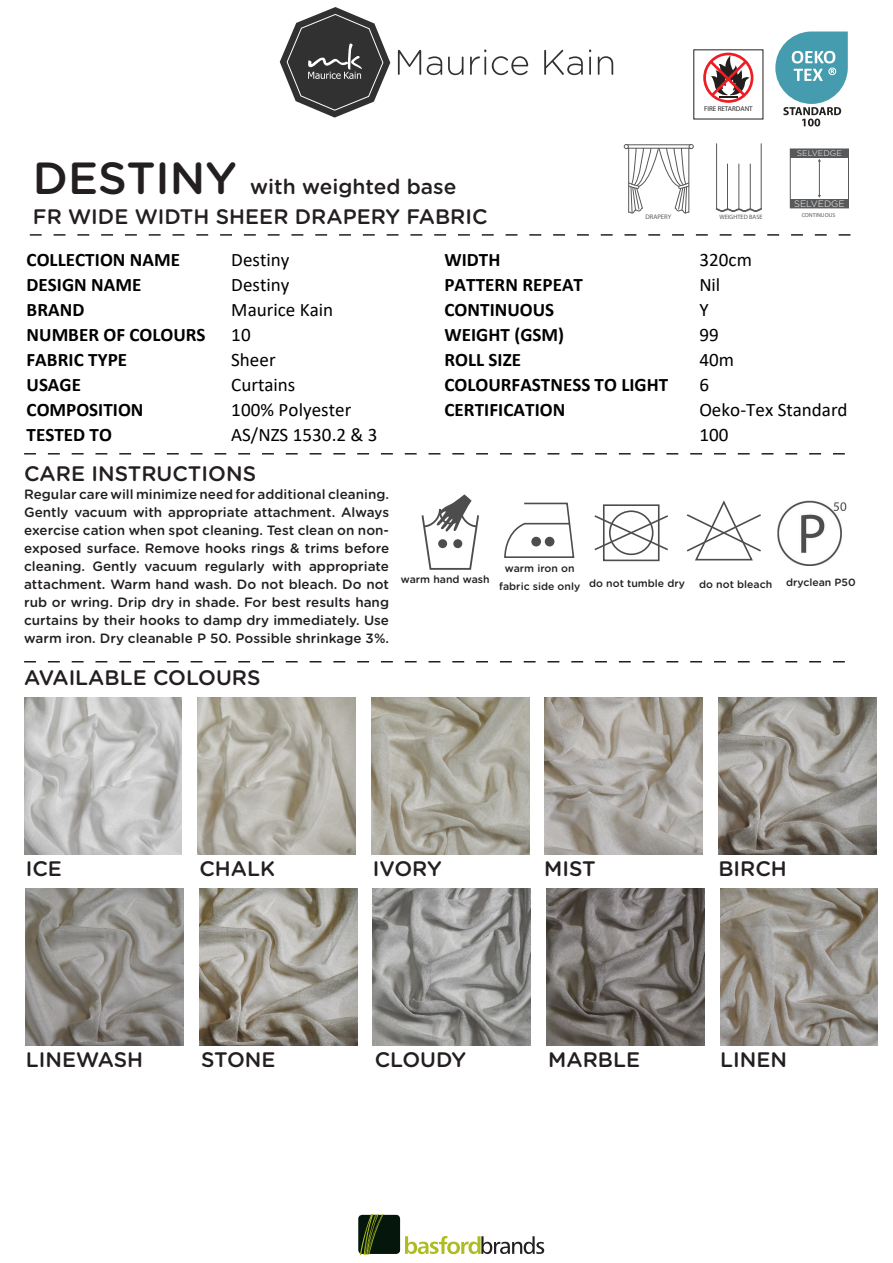
<style>
.page{position:relative;width:893px;height:1263px;background:#fff}
.page>*{position:absolute;margin:0;border:0;box-sizing:border-box;transform-origin:0 0}
.t1{font:500 21px "Gotham Rounded";color:#231f20}
.t2{font:700 19.05px "Calibri";color:#000}
.t3{font:19.05px/25px "Calibri";color:#000}
.t4{font:500 13.5px/18px "Gotham Rounded";color:#231f20;text-align:justify}
.t5{font:500 10.5px/18px "Gotham Rounded";color:#231f20;text-align:center}
.t6{font:300 9.3px "Gotham Rounded";color:#fff}
.t7{font:300 8.25px "Gotham Rounded";color:#fff}
.t8{font:6.9px "Myriad Pro";color:#231f20}
.t9{font:6.6px "Myriad Pro";color:#58595b}
.t10{font:6.3px "Myriad Pro";color:#58595b}
.t11{font:5.85px "Myriad Pro";color:#58595b}
.s1{font-size:45px}
</style>
<div class="page">
<svg style="left:30px;top:234px;width:820px;height:2px"></svg>
<svg style="left:24px;top:453px;width:821px;height:1px"></svg>
<svg style="left:504px;top:502px;width:71px;height:56px"></svg>
<svg style="left:594px;top:514px;width:74px;height:38px"></svg>
<div style="left:603px;top:504px;width:56px;height:57px;border:2px solid #4d4d4d"></div>
<div style="left:609px;top:510px;width:44px;height:45px;border:2px solid #4d4d4d;border-radius:50%"></div>
<svg style="left:687px;top:502px;width:74px;height:59px"></svg>
<img style="left:777px;top:500px;width:70px;height:65px">
<svg style="left:421px;top:494px;width:58px;height:76px"></svg>
<img style="left:24px;top:697px;width:158px;height:157px">
<img style="left:198px;top:697px;width:157px;height:157px">
<img style="left:371px;top:697px;width:158px;height:157px">
<img style="left:545px;top:697px;width:158px;height:157px">
<img style="left:718px;top:697px;width:158px;height:157px">
<svg style="left:24px;top:661px;width:821px;height:1px"></svg>
<div style="left:358px;top:1215px;width:42px;height:39px;background:#05170c;border-radius:4px"></div>
<img style="left:360px;top:1215px;width:23px;height:39px">
<svg style="left:405px;top:1236px;width:139px;height:18px"></svg>
<img style="left:26px;top:889px;width:158px;height:157px">
<img style="left:199px;top:889px;width:158px;height:157px">
<img style="left:373px;top:889px;width:158px;height:157px">
<img style="left:547px;top:889px;width:157px;height:157px">
<img style="left:720px;top:889px;width:158px;height:157px">
<svg style="left:280px;top:7px;width:110px;height:111px"></svg>
<svg style="left:398px;top:50px;width:23px;height:25px"></svg>
<svg style="left:427px;top:56px;width:15px;height:19px"></svg>
<svg style="left:448px;top:57px;width:15px;height:18px"></svg>
<svg style="left:470px;top:49px;width:16px;height:26px"></svg>
<svg style="left:492px;top:56px;width:36px;height:19px"></svg>
<svg style="left:544px;top:50px;width:39px;height:25px"></svg>
<svg style="left:589px;top:49px;width:2px;height:26px"></svg>
<svg style="left:598px;top:56px;width:15px;height:19px"></svg>
<div style="left:790px;top:149px;width:59px;height:59px;border:1px solid #585a5c"></div>
<div style="left:790px;top:149px;width:58px;height:9px;background:#58595b"></div>
<div style="left:790px;top:199px;width:58px;height:9px;background:#58595b"></div>
<hr style="left:819px;top:161px;width:1px;height:34px;background:#585a5c">
<svg style="left:624px;top:144px;width:70px;height:70px"></svg>
<div style="left:703px;top:53px;width:50px;height:50px;border:3px solid #ee1d23;border-radius:50%"></div>
<svg style="left:707px;top:55px;width:42px;height:44px"></svg>
<svg style="left:775px;top:32px;width:73px;height:94px"></svg>
<svg style="left:715px;top:144px;width:47px;height:68px"></svg>
<hr style="left:750px;top:164px;width:1px;height:45px;background:#58595b">
<hr style="left:739px;top:164px;width:1px;height:45px;background:#58595b">
<hr style="left:727px;top:164px;width:1px;height:45px;background:#58595b">
<p class="t8" style="left:704px;top:105px;width:50px">FIRE RETARDANT</p>
<p class="t7" style="left:797px;top:148px;width:46px">SELVEDGE</p>
<p class="t1" style="left:33px;top:172px;width:425px"><span class="s1">DESTINY</span> with weighted base</p>
<p class="t1" style="left:33px;top:202px;width:456px">FR WIDE WIDTH SHEER DRAPERY FABRIC</p>
<p class="t2" style="left:27px;top:246px;width:155px">COLLECTION NAME</p>
<p class="t3" style="left:231px;top:246px;width:60px">Destiny</p>
<p class="t2" style="left:444px;top:246px;width:58px">WIDTH</p>
<p class="t3" style="left:699px;top:246px;width:54px">320cm</p>
<p class="t2" style="left:27px;top:271px;width:116px">DESIGN NAME</p>
<p class="t3" style="left:231px;top:272px;width:60px">Destiny</p>
<p class="t2" style="left:444px;top:271px;width:140px">PATTERN REPEAT</p>
<p class="t3" style="left:699px;top:272px;width:22px">Nil</p>
<p class="t2" style="left:27px;top:296px;width:59px">BRAND</p>
<p class="t3" style="left:231px;top:297px;width:103px">Maurice Kain</p>
<p class="t2" style="left:444px;top:296px;width:111px">CONTINUOUS</p>
<p class="t3" style="left:699px;top:297px;width:11px">Y</p>
<p class="t2" style="left:27px;top:321px;width:181px">NUMBER OF COLOURS</p>
<p class="t3" style="left:231px;top:322px;width:21px">10</p>
<p class="t2" style="left:444px;top:321px;width:121px">WEIGHT (GSM)</p>
<p class="t3" style="left:699px;top:322px;width:21px">99</p>
<p class="t2" style="left:27px;top:346px;width:102px">FABRIC TYPE</p>
<p class="t3" style="left:231px;top:347px;width:46px">Sheer</p>
<p class="t2" style="left:444px;top:346px;width:78px">ROLL SIZE</p>
<p class="t3" style="left:699px;top:347px;width:36px">40m</p>
<p class="t2" style="left:27px;top:371px;width:56px">USAGE</p>
<p class="t3" style="left:231px;top:372px;width:66px">Curtains</p>
<p class="t2" style="left:444px;top:371px;width:225px">COLOURFASTNESS TO LIGHT</p>
<p class="t3" style="left:699px;top:372px;width:11px">6</p>
<p class="t2" style="left:27px;top:396px;width:118px">COMPOSITION</p>
<p class="t3" style="left:231px;top:396px;width:122px">100% Polyester</p>
<p class="t2" style="left:444px;top:396px;width:122px">CERTIFICATION</p>
<p class="t2" style="left:27px;top:422px;width:87px">TESTED TO</p>
<p class="t3" style="left:231px;top:422px;width:148px">AS/NZS 1530.2 &amp; 3</p>
<p class="t6" style="left:794px;top:198px;width:52px">SELVEDGE</p>
<p class="t11" style="left:802px;top:211px;width:35px">CONTINUOUS</p>
<p class="t9" style="left:645px;top:213px;width:27px">DRAPERY</p>
<p class="t10" style="left:719px;top:213px;width:45px">WEIGHTED BASE</p>
<p class="t3" style="left:699px;top:397px;width:150px">Oeko-Tex Standard<br>100</p>
<p class="t1" style="left:24px;top:459px;width:233px">CARE INSTRUCTIONS</p>
<p class="t4" style="left:24px;top:485px;width:366px">Regular care will minimize need for additional cleaning.<br>Gently vacuum with appropriate attachment. Always exercise cation when spot cleaning. Test clean on non&shy;exposed surface. Remove hooks rings &amp; trims before cleaning. Gently vacuum regularly with appropriate attachment. Warm hand wash. Do not bleach. Do not rub or wring. Drip dry in shade. For best results hang curtains by their hooks to damp dry immediately. Use warm iron. Dry cleanable P 50. Possible shrinkage 3%.</p>
<p class="t1" style="left:24px;top:663px;width:238px">AVAILABLE COLOURS</p>
<p class="t5" style="left:401px;top:570px;width:90px">warm hand wash</p>
<p class="t5" style="left:499px;top:559px;width:82px">warm iron on fabric side only</p>
<p class="t5" style="left:589px;top:574px;width:97px">do not tumble dry</p>
<p class="t5" style="left:699px;top:574px;width:75px">do not bleach</p>
<p class="t5" style="left:786px;top:573px;width:71px">dryclean P50</p>
<p class="t1" style="left:26px;top:853px;width:38px">ICE</p>
<p class="t1" style="left:199px;top:853px;width:77px">CHALK</p>
<p class="t1" style="left:373px;top:853px;width:70px">IVORY</p>
<p class="t1" style="left:718px;top:853px;width:70px">BIRCH</p>
<p class="t1" style="left:544px;top:853px;width:53px">MIST</p>
<p class="t1" style="left:26px;top:1045px;width:119px">LINEWASH</p>
<p class="t1" style="left:201px;top:1045px;width:76px">STONE</p>
<p class="t1" style="left:375px;top:1045px;width:93px">CLOUDY</p>
<p class="t1" style="left:548px;top:1045px;width:93px">MARBLE</p>
<p class="t1" style="left:720px;top:1045px;width:68px">LINEN</p>
</div>
